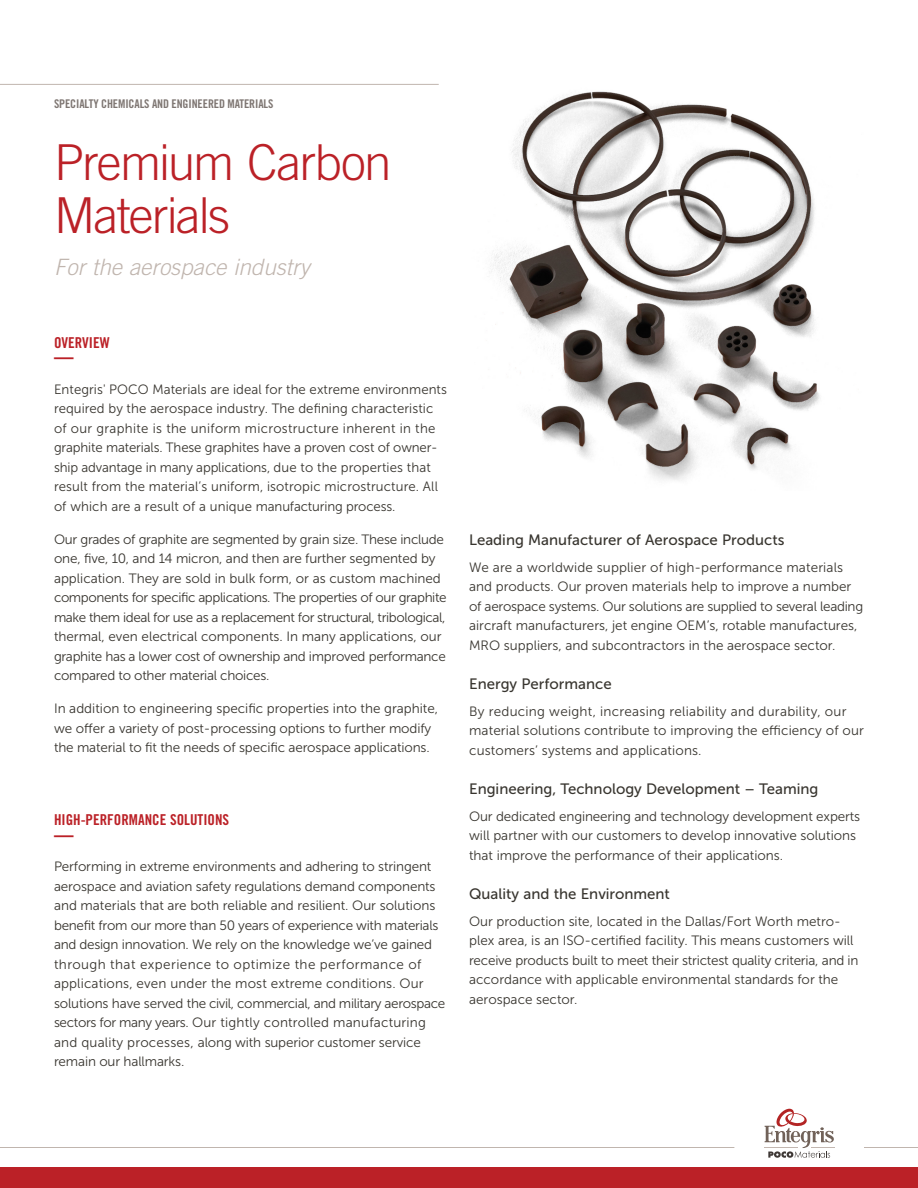
<style>
.page{position:relative;width:918px;height:1188px;background:#fff}
.page>*{position:absolute;margin:0;border:0;box-sizing:border-box;transform-origin:0 0}
.t1{font:300 49.5px/52.5px "Trade Gothic LT Std";letter-spacing:-.035em;color:#bb2127}
.t2{font:italic 300 22.5px "Trade Gothic LT Std";color:#c0b5ae}
.t3{font:700 expanded 20.25px "Trade Gothic LT Std";color:#bb2127;scale:.96 1}
.t4{font:15px "Museo Sans 500";color:#38352f}
.t5{font:15px "Trade Gothic LT Std Bd Cn 20";color:#bb2127}
.t6{font:13.5px/19.5px "Museo Sans 300";color:#38352f}
.t7{font:13.5px/19.5px "Museo Sans 300";letter-spacing:-.02em;color:#38352f}
.t8{font:12px "Trade Gothic LT Std Bd Cn 20";letter-spacing:-.01em;color:#7e7672}
</style>
<div class="page">
<div style="left:0;top:1168px;width:918px;height:20px;background:#bb2127"></div>
<hr style="left:864px;top:1147px;width:54px;height:1px;background:#c0b5ae">
<hr style="left:0;top:1147px;width:734px;height:1px;background:#c0b5ae">
<hr style="left:764px;top:1147px;width:34px;height:1px;background:#c3b7b0">
<svg style="left:765px;top:1109px;width:69px;height:49px"></svg>
<hr style="left:0;top:84px;width:439px;height:1px;background:#c0b5ae">
<img style="left:490px;top:91px;width:330px;height:389px">
<p class="t8" style="left:54px;top:97px;width:221px">SPECIALTY CHEMICALS AND ENGINEERED MATERIALS</p>
<h1 class="t1" style="left:54px;top:136px;width:339px">Premium Carbon<br>Materials</h1>
<h2 class="t2" style="left:54px;top:253px;width:257px">For the aerospace industry</h2>
<p class="t5" style="left:54px;top:333px;width:57px">OVERVIEW</p>
<h3 class="t3" style="left:54px;top:344px;width:22px">—</h3>
<p class="t6" style="left:54px;top:379px;width:395px">Entegris' POCO Materials are ideal for the extreme environments required by the aerospace industry. The defining characteristic of our graphite is the uniform microstructure inherent in the graphite materials. These graphites have a proven cost of owner&shy;ship advantage in many applications, due to the properties that result from the material’s uniform, isotropic microstructure. All of which are a result of a unique manufacturing process.</p>
<p class="t7" style="left:54px;top:529px;width:394px">Our grades of graphite are segmented by grain size. These include one, five, 10, and 14 micron, and then are further segmented by application. They are sold in bulk form, or as custom machined components for specific applications. The properties of our graphite make them ideal for use as a replacement for structural, tribological, thermal, even electrical components. In many applications, our graphite has a lower cost of ownership and improved performance compared to other material choices.</p>
<p class="t6" style="left:54px;top:699px;width:386px">In addition to engineering specific properties into the graphite, we offer a variety of post-processing options to further modify the material to fit the needs of specific aerospace applications.</p>
<p class="t5" style="left:54px;top:811px;width:177px">HIGH-PERFORMANCE SOLUTIONS</p>
<h3 class="t3" style="left:54px;top:821px;width:22px">—</h3>
<p class="t6" style="left:54px;top:857px;width:393px">Performing in extreme environments and adhering to stringent aerospace and aviation safety regulations demand components and materials that are both reliable and resilient. Our solutions benefit from our more than 50 years of experience with materials and design innovation. We rely on the knowledge we’ve gained through that experience to optimize the performance of applications, even under the most extreme conditions. Our solutions have served the civil, commercial, and military aerospace sectors for many years. Our tightly controlled manufacturing and quality processes, along with superior customer service remain our hallmarks.</p>
<p class="t4" style="left:469px;top:532px;width:317px">Leading Manufacturer of Aerospace Products</p>
<p class="t6" style="left:469px;top:557px;width:396px">We are a worldwide supplier of high-performance materials and products. Our proven materials help to improve a number of aerospace systems. Our solutions are supplied to several leading aircraft manufacturers, jet engine OEM’s, rotable manufactures, MRO suppliers, and subcontractors in the aerospace sector.</p>
<p class="t4" style="left:469px;top:676px;width:144px">Energy Performance</p>
<p class="t6" style="left:469px;top:701px;width:396px">By reducing weight, increasing reliability and durability, our material solutions contribute to improving the efficiency of our customers’ systems and applications.</p>
<p class="t4" style="left:469px;top:781px;width:351px">Engineering, Technology Development – Teaming</p>
<p class="t6" style="left:469px;top:806px;width:393px">Our dedicated engineering and technology development experts will partner with our customers to develop innovative solutions that improve the performance of their applications.</p>
<p class="t4" style="left:469px;top:886px;width:202px">Quality and the Environment</p>
<p class="t6" style="left:469px;top:911px;width:391px">Our production site, located in the Dallas/Fort Worth metro&shy;plex area, is an ISO-certified facility. This means customers will receive products built to meet their strictest quality criteria, and in accordance with applicable environmental standards for the aerospace sector.</p>
</div>
